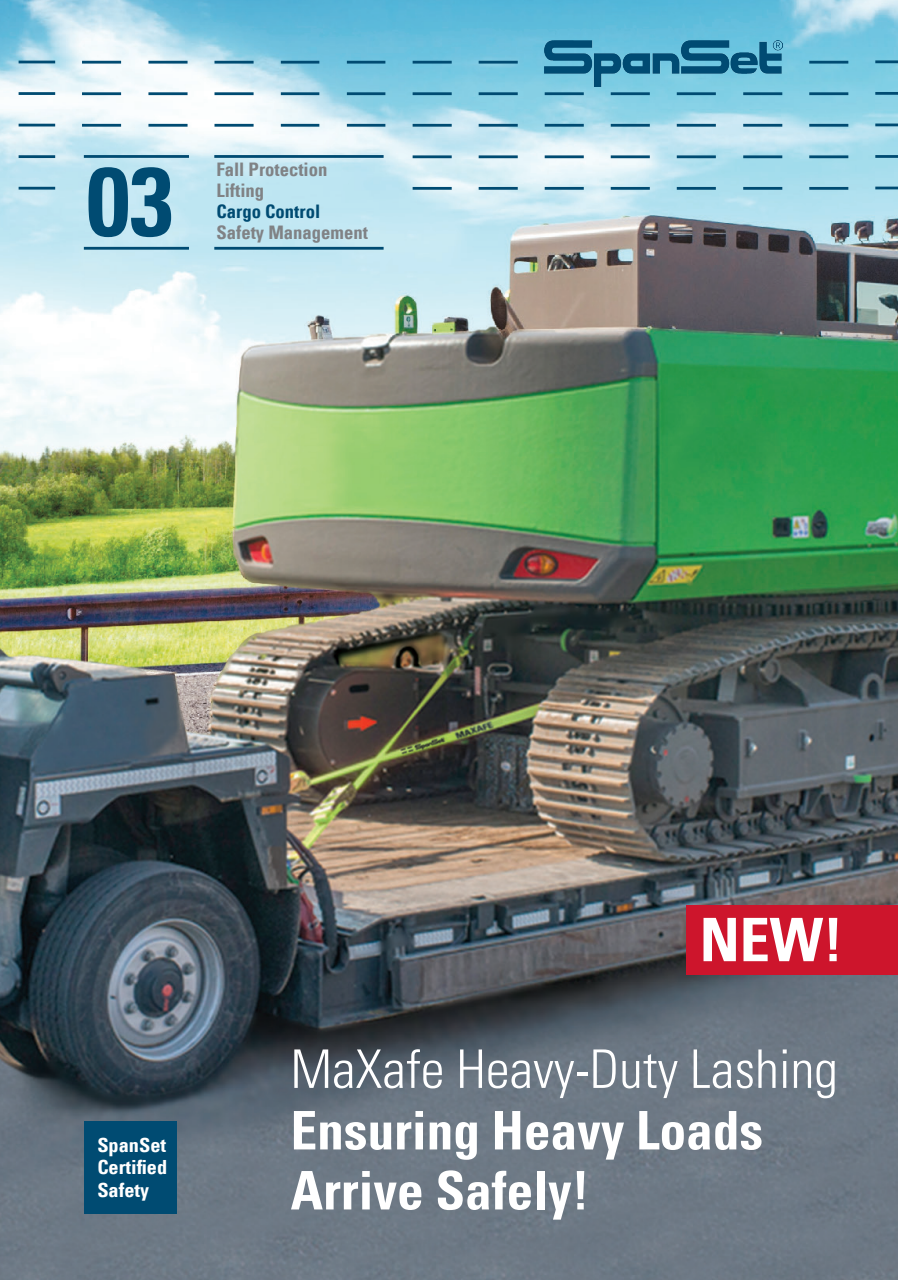
<style>
.page{position:relative;width:898px;height:1280px;background:#fff}
.page>*{position:absolute;margin:0;border:0;box-sizing:border-box;transform-origin:0 0}
.t1{font:700 condensed 97.65px "Univers LT";color:#004b72}
.t2{font:700 condensed 60px "Univers LT";color:#fff}
.t3{font:700 condensed 53.25px "Univers LT";color:#fff}
.t4{font:300 condensed 53.25px "Univers LT";color:#fff}
.t5{font:700 condensed 19.5px "Univers LT";color:#fff;scale:1.04 1}
.Paragraph_Style3{font:700 condensed 18.6px "Univers LT";color:#808285}
.Paragraph_Style3-2{font:700 condensed 18.6px "Univers LT";color:#004b72}
</style>
<div class="page">
<img style="left:0;top:0;width:898px;height:1280px">
<hr style="left:148px;top:61px;width:39px;height:3px;background:#004b72">
<hr style="left:148px;top:92px;width:39px;height:3px;background:#004b72">
<hr style="left:148px;top:124px;width:39px;height:3px;background:#004b72">
<hr style="left:214px;top:92px;width:39px;height:3px;background:#004b72">
<hr style="left:214px;top:61px;width:39px;height:3px;background:#004b72">
<hr style="left:214px;top:124px;width:39px;height:3px;background:#004b72">
<hr style="left:412px;top:92px;width:40px;height:3px;background:#004b72">
<hr style="left:412px;top:61px;width:40px;height:3px;background:#004b72">
<hr style="left:412px;top:187px;width:40px;height:3px;background:#004b72">
<hr style="left:412px;top:155px;width:40px;height:3px;background:#004b72">
<hr style="left:412px;top:124px;width:40px;height:3px;background:#004b72">
<hr style="left:478px;top:61px;width:40px;height:3px;background:#004b72">
<hr style="left:478px;top:92px;width:40px;height:3px;background:#004b72">
<hr style="left:478px;top:187px;width:40px;height:3px;background:#004b72">
<hr style="left:478px;top:155px;width:40px;height:3px;background:#004b72">
<hr style="left:478px;top:124px;width:40px;height:3px;background:#004b72">
<hr style="left:544px;top:92px;width:40px;height:3px;background:#004b72">
<hr style="left:544px;top:187px;width:40px;height:3px;background:#004b72">
<hr style="left:544px;top:155px;width:40px;height:3px;background:#004b72">
<hr style="left:544px;top:124px;width:40px;height:3px;background:#004b72">
<hr style="left:610px;top:92px;width:40px;height:3px;background:#004b72">
<hr style="left:610px;top:187px;width:40px;height:3px;background:#004b72">
<hr style="left:610px;top:155px;width:40px;height:3px;background:#004b72">
<hr style="left:610px;top:124px;width:40px;height:3px;background:#004b72">
<hr style="left:676px;top:92px;width:40px;height:3px;background:#004b72">
<hr style="left:676px;top:187px;width:40px;height:3px;background:#004b72">
<hr style="left:676px;top:155px;width:40px;height:3px;background:#004b72">
<hr style="left:676px;top:124px;width:40px;height:3px;background:#004b72">
<hr style="left:743px;top:92px;width:39px;height:3px;background:#004b72">
<hr style="left:743px;top:187px;width:39px;height:3px;background:#004b72">
<hr style="left:743px;top:155px;width:39px;height:3px;background:#004b72">
<hr style="left:743px;top:124px;width:39px;height:3px;background:#004b72">
<hr style="left:809px;top:61px;width:39px;height:3px;background:#004b72">
<hr style="left:809px;top:92px;width:39px;height:3px;background:#004b72">
<hr style="left:809px;top:187px;width:39px;height:3px;background:#004b72">
<hr style="left:809px;top:155px;width:39px;height:3px;background:#004b72">
<hr style="left:809px;top:124px;width:39px;height:3px;background:#004b72">
<hr style="left:82px;top:61px;width:39px;height:3px;background:#004b72">
<hr style="left:82px;top:92px;width:39px;height:3px;background:#004b72">
<hr style="left:82px;top:124px;width:39px;height:3px;background:#004b72">
<hr style="left:347px;top:92px;width:38px;height:3px;background:#004b72">
<hr style="left:347px;top:61px;width:38px;height:3px;background:#004b72">
<hr style="left:347px;top:124px;width:38px;height:3px;background:#004b72">
<hr style="left:281px;top:92px;width:38px;height:3px;background:#004b72">
<hr style="left:281px;top:61px;width:38px;height:3px;background:#004b72">
<hr style="left:281px;top:124px;width:38px;height:3px;background:#004b72">
<hr style="left:19px;top:61px;width:36px;height:2px;background:#004b72">
<hr style="left:19px;top:92px;width:36px;height:3px;background:#004b72">
<hr style="left:19px;top:187px;width:36px;height:3px;background:#004b72">
<hr style="left:19px;top:155px;width:36px;height:3px;background:#004b72">
<hr style="left:19px;top:124px;width:36px;height:2px;background:#004b72">
<hr style="left:875px;top:60px;width:23px;height:3px;background:#004b72">
<hr style="left:875px;top:92px;width:23px;height:3px;background:#004b72">
<hr style="left:875px;top:187px;width:23px;height:2px;background:#004b72">
<hr style="left:875px;top:155px;width:23px;height:3px;background:#004b72">
<hr style="left:875px;top:124px;width:23px;height:2px;background:#004b72">
<img style="left:544px;top:40px;width:238px;height:47px">
<hr style="left:84px;top:247px;width:105px;height:3px;background:#004b72">
<hr style="left:84px;top:155px;width:105px;height:3px;background:#004b72">
<hr style="left:214px;top:247px;width:169px;height:3px;background:#004b72">
<hr style="left:214px;top:155px;width:169px;height:3px;background:#004b72">
<div style="left:686px;top:905px;width:212px;height:69px;background:#cd152c"></div>
<div style="left:84px;top:1120px;width:93px;height:93px;background:#004b72"></div>
<p class="t1" style="left:87px;top:142px;width:88px">03</p>
<p class="Paragraph_Style3" style="left:216px;top:158px;width:112px">Fall Protection</p>
<p class="Paragraph_Style3" style="left:216px;top:179px;width:49px">Lifting</p>
<p class="Paragraph_Style3-2" style="left:216px;top:200px;width:105px">Cargo Control</p>
<p class="Paragraph_Style3" style="left:216px;top:221px;width:153px">Safety Management</p>
<p class="t5" style="left:97px;top:1132px;width:68px">SpanSet</p>
<p class="t5" style="left:97px;top:1155px;width:69px">Certified</p>
<p class="t5" style="left:97px;top:1177px;width:51px">Safety</p>
<p class="t2" style="left:699px;top:903px;width:145px">NEW!</p>
<p class="t4" style="left:290px;top:1037px;width:549px">MaXafe Heavy-Duty Lashing</p>
<p class="t3" style="left:290px;top:1098px;width:474px">Ensuring Heavy Loads</p>
<p class="t3" style="left:290px;top:1158px;width:300px">Arrive Safely!</p>
</div>
